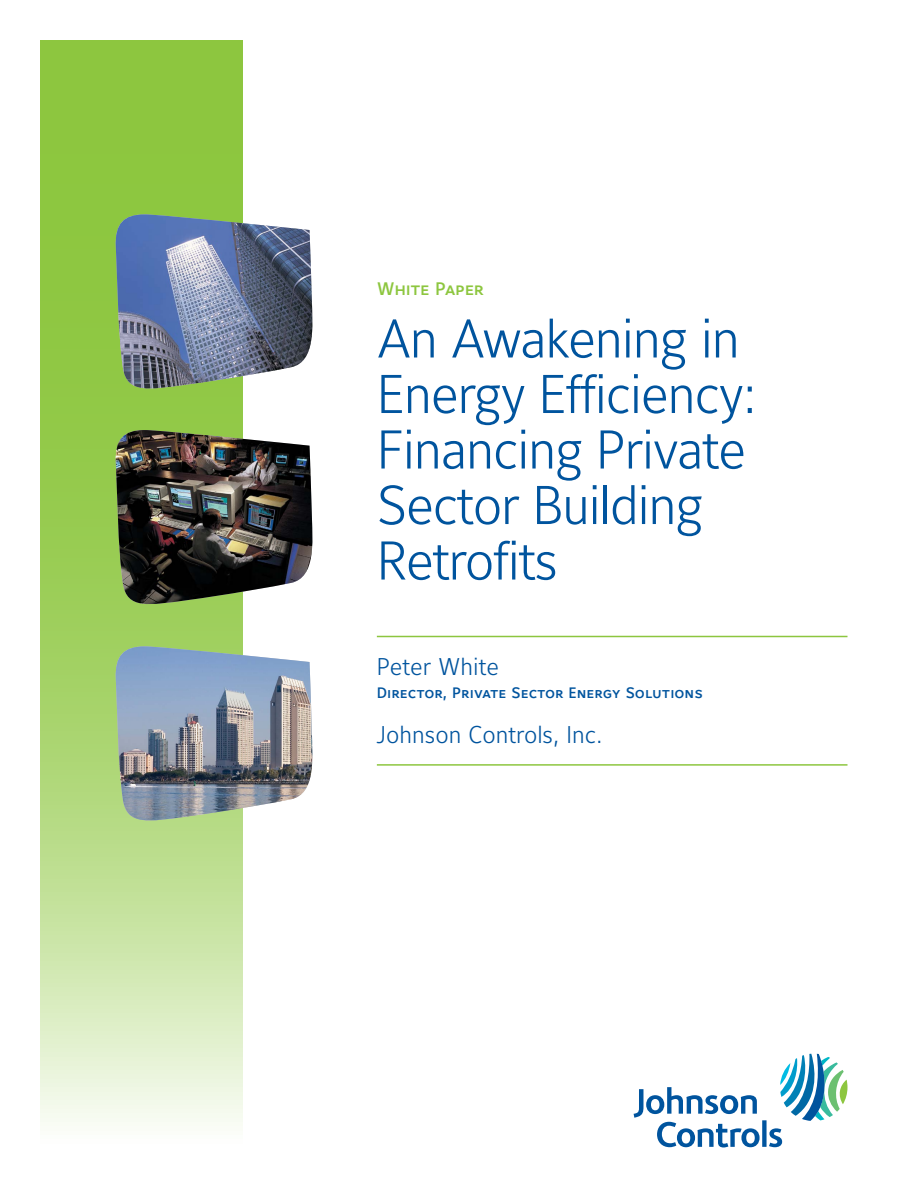
<style>
.page{position:relative;width:918px;height:1188px;background:#fff}
.page>*{position:absolute;margin:0;border:0;box-sizing:border-box;transform-origin:0 0}
.t1{font:54px/55.5px "Maurea Light Lf";letter-spacing:-.025em;color:#00549e}
.t2{font:24px "Maurea Light Lf";color:#00549e}
.t3{font:18px "Maurea Medium Caps Lf";letter-spacing:-.02em;color:#8dc63f}
.t4{font:15px "Maurea Medium Caps Lf";color:#00549e}
</style>
<div class="page">
<hr style="left:377px;top:636px;width:471px;height:1px;background:#8dc63f">
<hr style="left:377px;top:764px;width:471px;height:2px;background:#8dc63f">
<svg style="left:634px;top:1054px;width:214px;height:94px"></svg>
<svg style="left:40px;top:40px;width:203px;height:1086px;background:#aed777"></svg>
<svg style="left:114px;top:213px;width:129px;height:181px"></svg>
<img style="left:115px;top:214px;width:198px;height:176px">
<svg style="left:114px;top:429px;width:129px;height:181px"></svg>
<img style="left:115px;top:430px;width:198px;height:176px">
<svg style="left:114px;top:645px;width:129px;height:181px"></svg>
<img style="left:115px;top:646px;width:198px;height:176px">
<p class="t3" style="left:377px;top:279px;width:109px">White Paper</p>
<p class="t1" style="left:377px;top:314px;width:382px">An Awakening in<br>Energy Efficiency:<br>Financing Private<br>Sector Building<br>Retrofits</p>
<p class="t2" style="left:377px;top:653px;width:124px">Peter White</p>
<p class="t4" style="left:377px;top:685px;width:328px">Director, Private Sector Energy Solutions</p>
<p class="t2" style="left:377px;top:721px;width:227px">Johnson Controls, Inc.</p>
</div>
